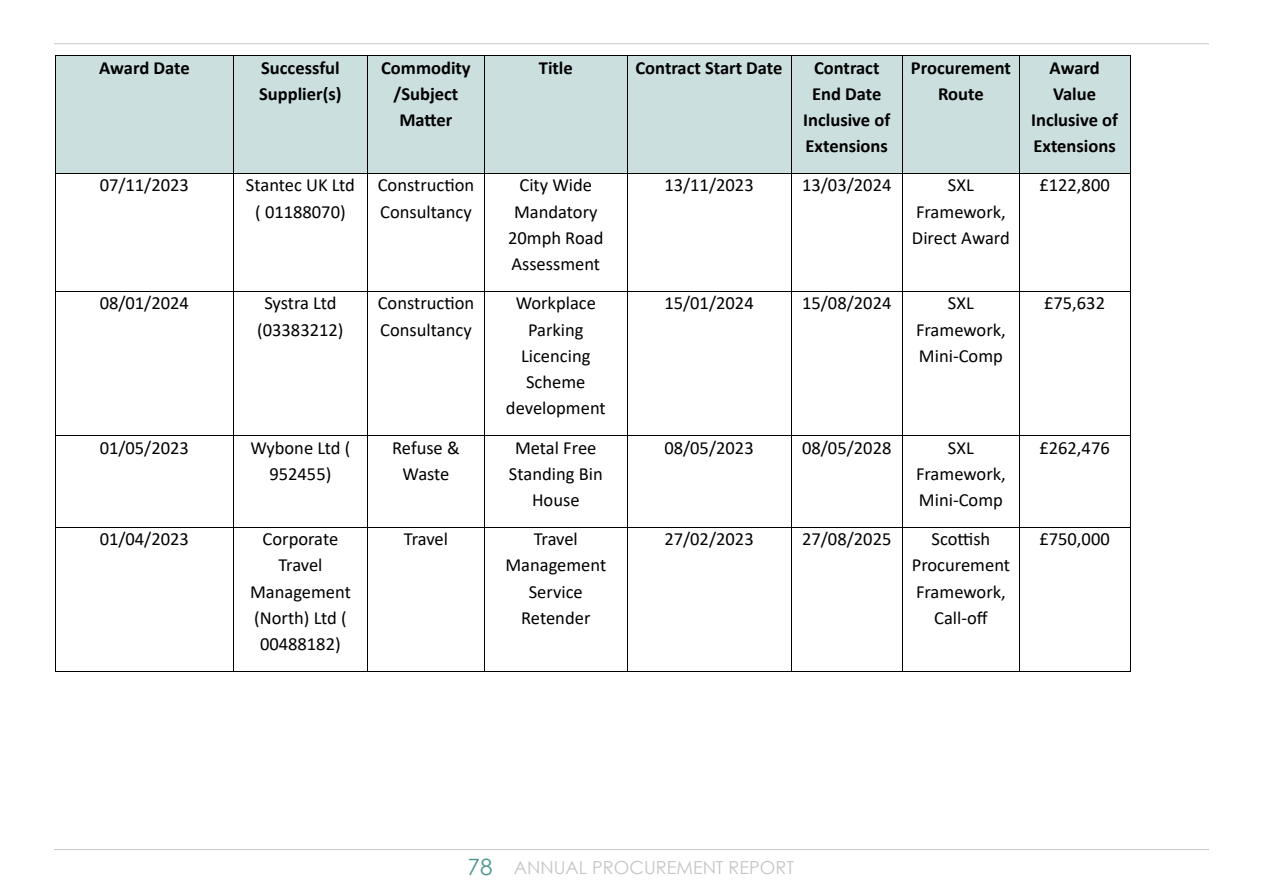
<style>
.page{position:relative;width:1263px;height:893px;background:#fff}
.page>*{position:absolute;margin:0;border:0;box-sizing:border-box;transform-origin:0 0}
.t1{font:18.45px/26.2px "Calibri";color:#000;text-align:center}
.t2{font:700 18.45px/26.2px "Calibri";color:#000;text-align:center}
.t3{font:18px "Century Gothic";color:#c6c6c6}
.s1{font-size:22.5px;color:#4d9790}
</style>
<div class="page">
<hr style="left:54px;top:43px;width:1155px;height:1px;background:#c6c6c6">
<hr style="left:54px;top:849px;width:1155px;height:1px;background:#c6c6c6">
<div style="left:56px;top:56px;width:177px;height:117px;background:#ccdfdf"></div>
<div style="left:234px;top:56px;width:133px;height:117px;background:#ccdfdf"></div>
<div style="left:368px;top:56px;width:116px;height:117px;background:#ccdfdf"></div>
<div style="left:485px;top:56px;width:142px;height:117px;background:#ccdfdf"></div>
<div style="left:628px;top:56px;width:163px;height:117px;background:#ccdfdf"></div>
<div style="left:791px;top:56px;width:111px;height:117px;background:#ccdfdf"></div>
<div style="left:903px;top:56px;width:116px;height:117px;background:#ccdfdf"></div>
<div style="left:1020px;top:56px;width:109px;height:117px;background:#ccdfdf"></div>
<hr style="left:56px;top:55px;width:177px;height:1px;background:#000">
<hr style="left:234px;top:55px;width:133px;height:1px;background:#000">
<hr style="left:368px;top:55px;width:116px;height:1px;background:#000">
<hr style="left:485px;top:55px;width:142px;height:1px;background:#000">
<hr style="left:628px;top:55px;width:163px;height:1px;background:#000">
<hr style="left:791px;top:55px;width:111px;height:1px;background:#000">
<hr style="left:903px;top:55px;width:116px;height:1px;background:#000">
<hr style="left:1020px;top:55px;width:109px;height:1px;background:#000">
<hr style="left:55px;top:56px;width:1px;height:117px;background:#000">
<hr style="left:233px;top:56px;width:1px;height:117px;background:#000">
<hr style="left:367px;top:56px;width:1px;height:117px;background:#000">
<hr style="left:484px;top:56px;width:1px;height:117px;background:#000">
<hr style="left:627px;top:56px;width:1px;height:117px;background:#000">
<hr style="left:791px;top:56px;width:1px;height:117px;background:#000">
<hr style="left:902px;top:56px;width:1px;height:117px;background:#000">
<hr style="left:1019px;top:56px;width:1px;height:117px;background:#000">
<hr style="left:1129px;top:56px;width:1px;height:117px;background:#000">
<hr style="left:56px;top:173px;width:177px;height:1px;background:#000">
<hr style="left:234px;top:173px;width:133px;height:1px;background:#000">
<hr style="left:368px;top:173px;width:116px;height:1px;background:#000">
<hr style="left:485px;top:173px;width:142px;height:1px;background:#000">
<hr style="left:628px;top:173px;width:163px;height:1px;background:#000">
<hr style="left:791px;top:173px;width:111px;height:1px;background:#000">
<hr style="left:903px;top:173px;width:116px;height:1px;background:#000">
<hr style="left:1020px;top:173px;width:109px;height:1px;background:#000">
<hr style="left:55px;top:174px;width:1px;height:117px;background:#000">
<hr style="left:233px;top:174px;width:1px;height:117px;background:#000">
<hr style="left:367px;top:174px;width:1px;height:117px;background:#000">
<hr style="left:484px;top:174px;width:1px;height:117px;background:#000">
<hr style="left:627px;top:174px;width:1px;height:117px;background:#000">
<hr style="left:791px;top:174px;width:1px;height:117px;background:#000">
<hr style="left:902px;top:174px;width:1px;height:117px;background:#000">
<hr style="left:1019px;top:174px;width:1px;height:117px;background:#000">
<hr style="left:1129px;top:174px;width:1px;height:117px;background:#000">
<hr style="left:56px;top:291px;width:177px;height:1px;background:#000">
<hr style="left:234px;top:291px;width:133px;height:1px;background:#000">
<hr style="left:368px;top:291px;width:116px;height:1px;background:#000">
<hr style="left:485px;top:291px;width:142px;height:1px;background:#000">
<hr style="left:628px;top:291px;width:163px;height:1px;background:#000">
<hr style="left:791px;top:291px;width:111px;height:1px;background:#000">
<hr style="left:903px;top:291px;width:116px;height:1px;background:#000">
<hr style="left:1020px;top:291px;width:109px;height:1px;background:#000">
<hr style="left:55px;top:292px;width:1px;height:143px;background:#000">
<hr style="left:233px;top:292px;width:1px;height:143px;background:#000">
<hr style="left:367px;top:292px;width:1px;height:143px;background:#000">
<hr style="left:484px;top:292px;width:1px;height:143px;background:#000">
<hr style="left:627px;top:292px;width:1px;height:143px;background:#000">
<hr style="left:791px;top:292px;width:1px;height:143px;background:#000">
<hr style="left:902px;top:292px;width:1px;height:143px;background:#000">
<hr style="left:1019px;top:292px;width:1px;height:143px;background:#000">
<hr style="left:1129px;top:292px;width:1px;height:143px;background:#000">
<hr style="left:56px;top:435px;width:177px;height:1px;background:#000">
<hr style="left:234px;top:435px;width:133px;height:1px;background:#000">
<hr style="left:368px;top:435px;width:116px;height:1px;background:#000">
<hr style="left:485px;top:435px;width:142px;height:1px;background:#000">
<hr style="left:628px;top:435px;width:163px;height:1px;background:#000">
<hr style="left:791px;top:435px;width:111px;height:1px;background:#000">
<hr style="left:903px;top:435px;width:116px;height:1px;background:#000">
<hr style="left:1020px;top:435px;width:109px;height:1px;background:#000">
<hr style="left:55px;top:436px;width:1px;height:91px;background:#000">
<hr style="left:233px;top:436px;width:1px;height:91px;background:#000">
<hr style="left:367px;top:436px;width:1px;height:91px;background:#000">
<hr style="left:484px;top:436px;width:1px;height:91px;background:#000">
<hr style="left:627px;top:436px;width:1px;height:91px;background:#000">
<hr style="left:791px;top:436px;width:1px;height:91px;background:#000">
<hr style="left:902px;top:436px;width:1px;height:91px;background:#000">
<hr style="left:1019px;top:436px;width:1px;height:91px;background:#000">
<hr style="left:1129px;top:436px;width:1px;height:91px;background:#000">
<hr style="left:56px;top:527px;width:177px;height:1px;background:#000">
<hr style="left:234px;top:527px;width:133px;height:1px;background:#000">
<hr style="left:368px;top:527px;width:116px;height:1px;background:#000">
<hr style="left:485px;top:527px;width:142px;height:1px;background:#000">
<hr style="left:628px;top:527px;width:163px;height:1px;background:#000">
<hr style="left:791px;top:527px;width:111px;height:1px;background:#000">
<hr style="left:903px;top:527px;width:116px;height:1px;background:#000">
<hr style="left:1020px;top:527px;width:109px;height:1px;background:#000">
<hr style="left:55px;top:527px;width:1px;height:144px;background:#000">
<hr style="left:56px;top:671px;width:177px;height:1px;background:#000">
<hr style="left:233px;top:527px;width:1px;height:144px;background:#000">
<hr style="left:234px;top:671px;width:133px;height:1px;background:#000">
<hr style="left:367px;top:527px;width:1px;height:144px;background:#000">
<hr style="left:368px;top:671px;width:116px;height:1px;background:#000">
<hr style="left:484px;top:527px;width:1px;height:144px;background:#000">
<hr style="left:485px;top:671px;width:142px;height:1px;background:#000">
<hr style="left:627px;top:527px;width:1px;height:144px;background:#000">
<hr style="left:628px;top:671px;width:163px;height:1px;background:#000">
<hr style="left:791px;top:527px;width:1px;height:144px;background:#000">
<hr style="left:791px;top:671px;width:111px;height:1px;background:#000">
<hr style="left:902px;top:527px;width:1px;height:144px;background:#000">
<hr style="left:903px;top:671px;width:116px;height:1px;background:#000">
<hr style="left:1019px;top:527px;width:1px;height:144px;background:#000">
<hr style="left:1020px;top:671px;width:109px;height:1px;background:#000">
<hr style="left:1129px;top:527px;width:1px;height:144px;background:#000">
<p class="t2" style="left:99px;top:54px;width:92px">Award Date</p>
<p class="t2" style="left:259px;top:54px;width:84px;text-align:left">Successful<br>Supplier(s)</p>
<p class="t2" style="left:381px;top:54px;width:91px">Commodity /Subject<br>Matter</p>
<p class="t2" style="left:539px;top:54px;width:35px">Title</p>
<p class="t2" style="left:635px;top:54px;width:149px">Contract Start Date</p>
<p class="t2" style="left:803px;top:54px;width:88px">Contract<br>End Date<br>Inclusive of<br>Extensions</p>
<p class="t2" style="left:911px;top:54px;width:102px">Procurement<br>Route</p>
<p class="t2" style="left:1031px;top:54px;width:88px">Award<br>Value<br>Inclusive of<br>Extensions</p>
<p class="t1" style="left:100px;top:172px;width:91px">07/11/2023</p>
<p class="t1" style="left:246px;top:172px;width:111px">Stantec UK Ltd ( 01188070)</p>
<p class="t1" style="left:378px;top:172px;width:98px;text-align:left">Construction<br>Consultancy</p>
<p class="t1" style="left:508px;top:172px;width:97px">City Wide<br>Mandatory<br>20mph Road<br>Assessment</p>
<p class="t1" style="left:664px;top:172px;width:91px">13/11/2023</p>
<p class="t1" style="left:802px;top:172px;width:91px">13/03/2024</p>
<p class="t1" style="left:912px;top:172px;width:99px">SXL<br>Framework,<br>Direct Award</p>
<p class="t1" style="left:1039px;top:172px;width:72px">£122,800</p>
<p class="t1" style="left:100px;top:290px;width:91px">08/01/2024</p>
<p class="t1" style="left:257px;top:290px;width:88px">Systra Ltd (03383212)</p>
<p class="t1" style="left:378px;top:290px;width:98px;text-align:left">Construction<br>Consultancy</p>
<p class="t1" style="left:506px;top:290px;width:101px">Workplace<br>Parking<br>Licencing<br>Scheme development</p>
<p class="t1" style="left:664px;top:290px;width:91px">15/01/2024</p>
<p class="t1" style="left:802px;top:290px;width:91px">15/08/2024</p>
<p class="t1" style="left:916px;top:290px;width:91px">SXL<br>Framework,<br>Mini-Comp</p>
<p class="t1" style="left:1044px;top:290px;width:62px">£75,632</p>
<p class="t1" style="left:100px;top:434px;width:91px">01/05/2023</p>
<p class="t1" style="left:250px;top:434px;width:102px">Wybone Ltd (<br>952455)</p>
<p class="t1" style="left:392px;top:434px;width:69px">Refuse &amp;<br>Waste</p>
<p class="t1" style="left:509px;top:434px;width:95px">Metal Free<br>Standing Bin<br>House</p>
<p class="t1" style="left:664px;top:434px;width:91px">08/05/2023</p>
<p class="t1" style="left:802px;top:434px;width:91px">08/05/2028</p>
<p class="t1" style="left:916px;top:434px;width:91px">SXL<br>Framework,<br>Mini-Comp</p>
<p class="t1" style="left:1039px;top:434px;width:72px">£262,476</p>
<p class="t1" style="left:100px;top:525px;width:91px">01/04/2023</p>
<p class="t1" style="left:250px;top:525px;width:102px">Corporate<br>Travel<br>Management (North) Ltd (<br>00488182)</p>
<p class="t1" style="left:404px;top:525px;width:46px">Travel</p>
<p class="t1" style="left:505px;top:525px;width:102px">Travel<br>Management<br>Service<br>Retender</p>
<p class="t1" style="left:664px;top:525px;width:91px">27/02/2023</p>
<p class="t1" style="left:802px;top:525px;width:91px">27/08/2025</p>
<p class="t1" style="left:912px;top:525px;width:100px">Scottish<br>Procurement<br>Framework,<br>Call-off</p>
<p class="t1" style="left:1039px;top:525px;width:72px">£750,000</p>
<p class="t3" style="left:468px;top:856px;width:328px"><span class="s1">78</span> ANNUAL PROCUREMENT REPORT</p>
</div>
